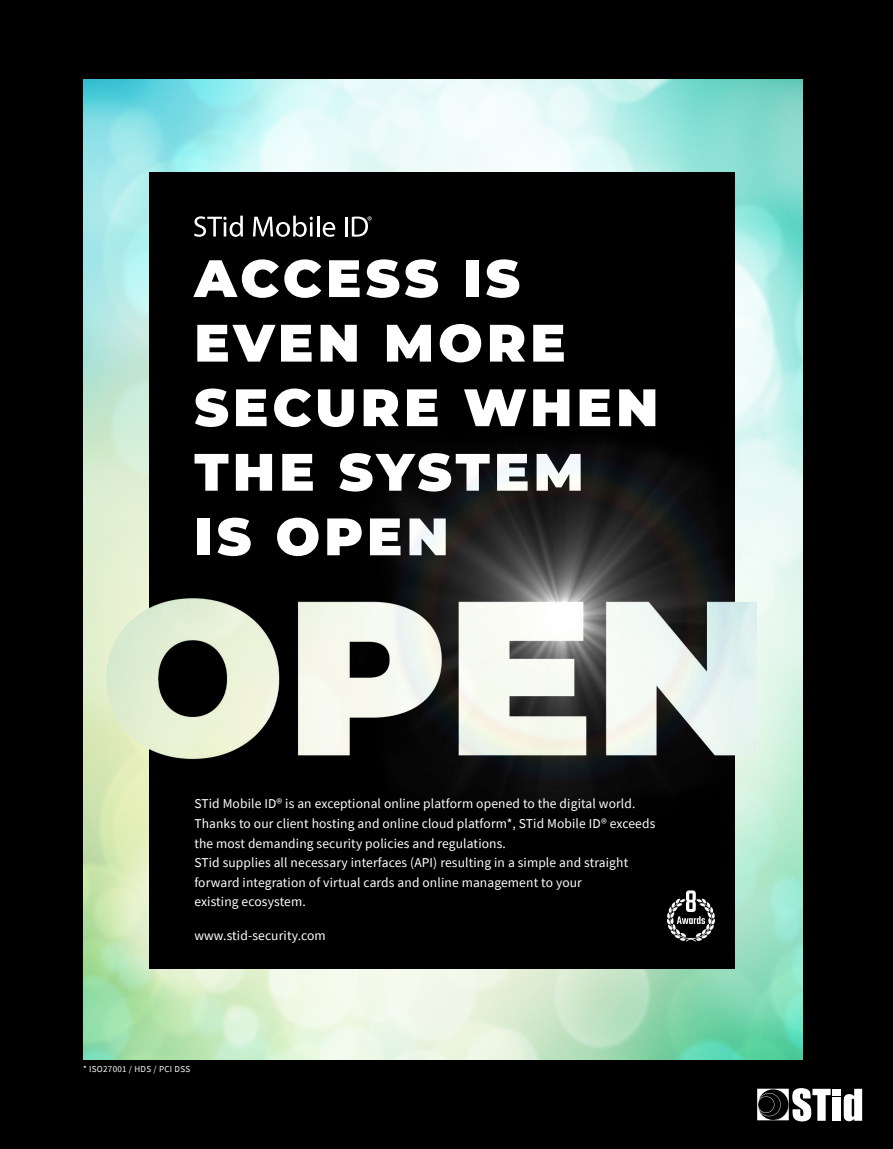
<style>
.page{position:relative;width:893px;height:1149px;background:#fff}
.page>*{position:absolute;margin:0;border:0;box-sizing:border-box;transform-origin:0 0}
.t1{font:900 52.5px/64.5px "Montserrat";letter-spacing:.08em;color:#fff}
.t2{font:13.5px/19.5px "Source Sans Pro";letter-spacing:.01em;color:#fff}
.t3{font:9px "Source Sans Pro";letter-spacing:.03em;color:#fff}
</style>
<div class="page">
<div style="left:0;top:0;width:893px;height:1148px;background:#000001"></div>
<img style="left:83px;top:79px;width:720px;height:189px">
<div style="left:150px;top:172px;width:585px;height:796px;background:#000001"></div>
<svg style="left:194px;top:215px;width:49px;height:22px"></svg>
<svg style="left:253px;top:215px;width:60px;height:22px"></svg>
<hr style="left:317px;top:215px;width:2px;height:21px;background:#fff">
<svg style="left:323px;top:222px;width:12px;height:15px"></svg>
<svg style="left:345px;top:216px;width:27px;height:20px"></svg>
<img style="left:83px;top:268px;width:780px;height:854px">
<p class="t1" style="left:194px;top:243px;width:465px">ACCESS IS<br>EVEN MORE<br>SECURE WHEN<br>THE SYSTEM<br>IS OPEN</p>
<p class="t2" style="left:194px;top:793px;width:463px">STid Mobile ID® is an exceptional online platform opened to the digital world.<br>Thanks to our client hosting and online cloud platform*, STid Mobile ID® exceeds the most demanding security policies and regulations.<br>STid supplies all necessary interfaces (API) resulting in a simple and straight forward integration of virtual cards and online management to your<br>existing ecosystem.</p>
<p class="t2" style="left:194px;top:925px;width:133px">www.stid-security.com</p>
<p class="t3" style="left:83px;top:1062px;width:109px">* ISO27001 / HDS / PCI DSS</p>
</div>
